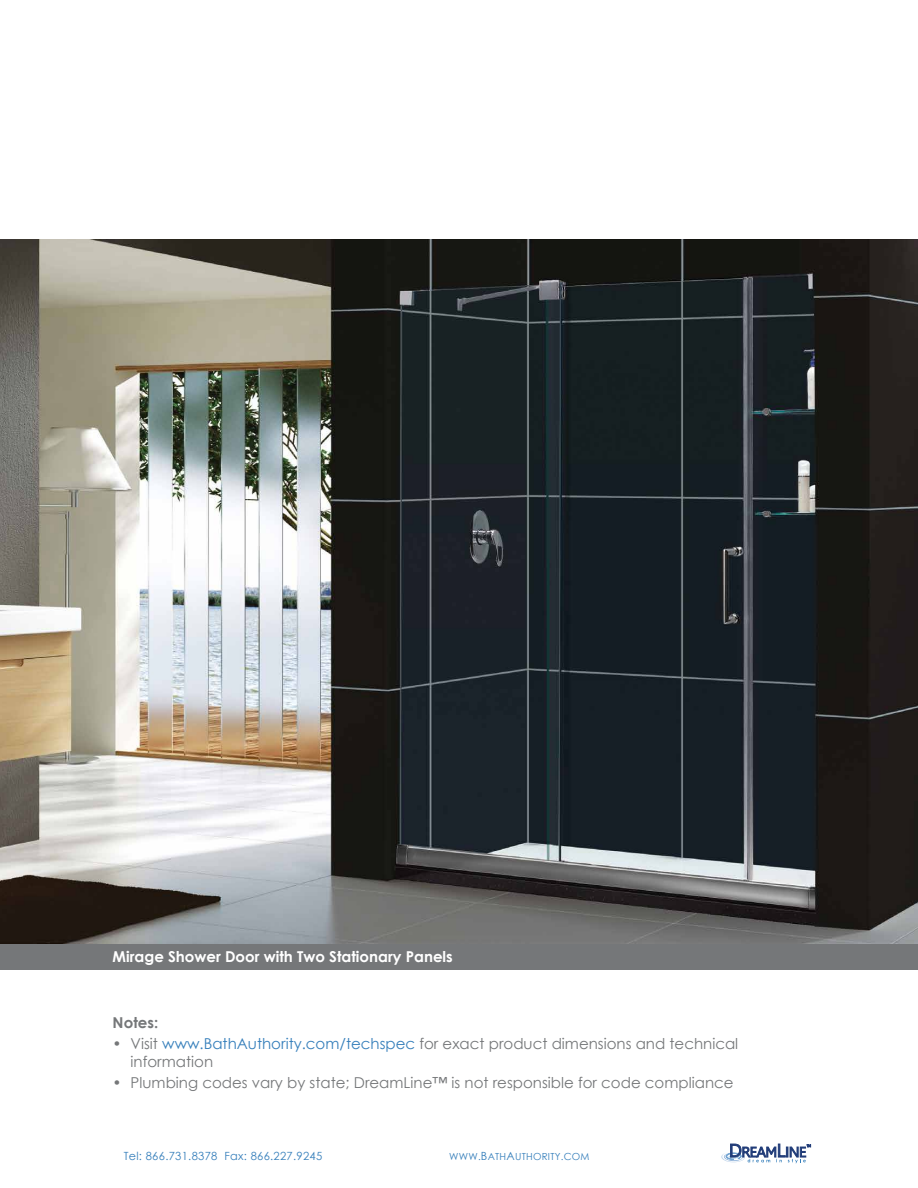
<style>
.page{position:relative;width:918px;height:1188px;background:#fff}
.page>*{position:absolute;margin:0;border:0;box-sizing:border-box;transform-origin:0 0}
.t1{font:15px/18px "Century Gothic";color:#757779}
.t2{font:700 15px "Century Gothic";color:#fff}
.t3{font:700 15px "Century Gothic";color:#757779}
.t4{font:11.25px "Century Gothic";letter-spacing:.025em;color:#367fbb}
.t5{font:9.75px "Century Gothic";letter-spacing:.025em;color:#367fbb}
.s1{color:#367fbb}
.s2{font-size:11.25px}
</style>
<div class="page">
<svg style="left:721px;top:1144px;width:90px;height:19px"></svg>
<div style="left:0;top:943px;width:918px;height:27px;background:#757779"></div>
<img style="left:0;top:240px;width:918px;height:704px">
<p class="t2" style="left:113px;top:946px;width:342px">Mirage Shower Door with Two Stationary Panels</p>
<p class="t3" style="left:113px;top:1012px;width:47px">Notes:</p>
<p class="t1" style="left:131px;top:1035px;width:609px;text-indent:-18px">• Visit <span class="s1">www.BathAuthority.com/techspec</span> for exact product dimensions and technical information</p>
<p class="t1" style="left:113px;top:1074px;width:622px">• Plumbing codes vary by state; DreamLine™ is not responsible for code compliance</p>
<p class="t4" style="left:124px;top:1148px;width:200px">Tel: 866.731.8378 Fax: 866.227.9245</p>
<p class="t5" style="left:449px;top:1150px;width:142px">WWW.<span class="s2">B</span>ATH<span class="s2">A</span>UTHORITY.COM</p>
</div>
